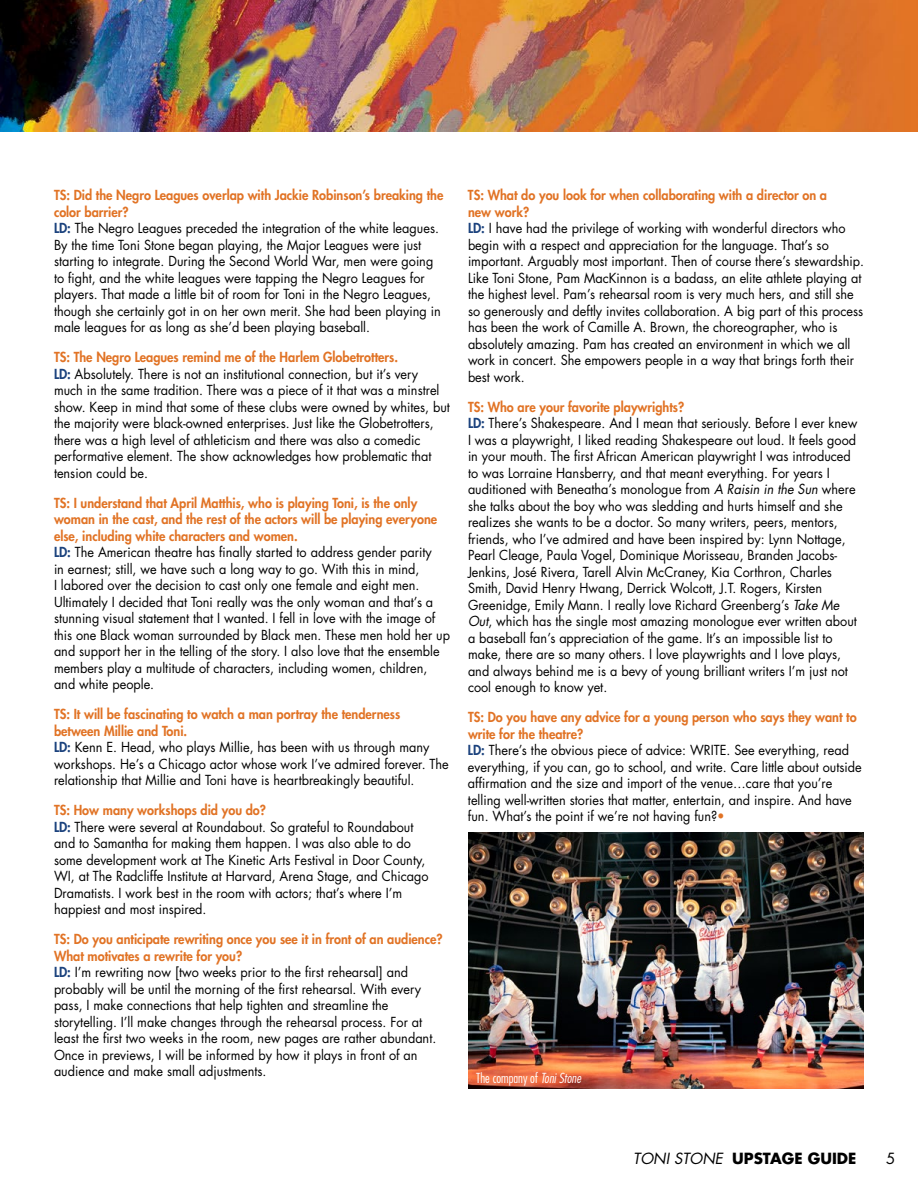
<style>
.page{position:relative;width:918px;height:1188px;background:#fff}
.page>*{position:absolute;margin:0;border:0;box-sizing:border-box;transform-origin:0 0}
.t1{font:700 15px "Futura Std";color:#000}
.t2{font:15px "Futura Std";color:#000}
.t3{font:13.5px/16.5px "Futura Std";color:#000;scale:.94 1}
.t4{font:300 condensed 13.5px "Futura Std";color:#fff}
.s1{font-weight:800;color:#e17325}
.s2{font-weight:800;color:#1b427d}
.s3{font-style:italic}
.s4{color:#e17325}
.s5{font-weight:400;font-style:italic}
</style>
<div class="page">
<img style="left:0;top:0;width:918px;height:132px">
<img style="left:468px;top:833px;width:395px;height:256px">
<p class="t3" style="left:54px;top:187px;width:416px"><span class="s1">TS: Did the Negro Leagues overlap with Jackie Robinson’s breaking the color barrier?<br></span><span class="s2">LD:</span> The Negro Leagues preceded the integration of the white leagues.<br>By the time Toni Stone began playing, the Major Leagues were just starting to integrate. During the Second World War, men were going to fight, and the white leagues were tapping the Negro Leagues for players. That made a little bit of room for Toni in the Negro Leagues, though she certainly got in on her own merit. She had been playing in male leagues for as long as she’d been playing baseball.</p>
<p class="t3" style="left:54px;top:349px;width:423px"><span class="s1">TS: The Negro Leagues remind me of the Harlem Globetrotters.<br></span><span class="s2">LD:</span> Absolutely. There is not an institutional connection, but it’s very much in the same tradition. There was a piece of it that was a minstrel show. Keep in mind that some of these clubs were owned by whites, but the majority were black-owned enterprises. Just like the Globetrotters, there was a high level of athleticism and there was also a comedic performative element. The show acknowledges how problematic that tension could be.</p>
<p class="t3" style="left:54px;top:495px;width:423px"><span class="s1">TS: I understand that April Matthis, who is playing Toni, is the only woman in the cast, and the rest of the actors will be playing everyone else, including white characters and women.<br></span><span class="s2">LD:</span> The American theatre has finally started to address gender parity<br>in earnest; still, we have such a long way to go. With this in mind,<br>I labored over the decision to cast only one female and eight men.<br>Ultimately I decided that Toni really was the only woman and that’s a stunning visual statement that I wanted. I fell in love with the image of this one Black woman surrounded by Black men. These men hold her up and support her in the telling of the story. I also love that the ensemble members play a multitude of characters, including women, children, and white people.</p>
<p class="t3" style="left:54px;top:706px;width:422px"><span class="s1">TS: It will be fascinating to watch a man portray the tenderness between Millie and Toni.<br></span><span class="s2">LD:</span> Kenn E. Head, who plays Millie, has been with us through many workshops. He’s a Chicago actor whose work I’ve admired forever. The relationship that Millie and Toni have is heartbreakingly beautiful.</p>
<p class="t3" style="left:54px;top:802px;width:400px"><span class="s1">TS: How many workshops did you do?<br></span><span class="s2">LD:</span> There were several at Roundabout. So grateful to Roundabout and to Samantha for making them happen. I was also able to do some development work at The Kinetic Arts Festival in Door County, WI, at The Radcliffe Institute at Harvard, Arena Stage, and Chicago Dramatists. I work best in the room with actors; that’s where I’m happiest and most inspired.</p>
<p class="t3" style="left:54px;top:931px;width:415px"><span class="s1">TS: Do you anticipate rewriting once you see it in front of an audience?<br>What motivates a rewrite for you?<br></span><span class="s2">LD:</span> I’m rewriting now [two weeks prior to the first rehearsal] and probably will be until the morning of the first rehearsal. With every pass, I make connections that help tighten and streamline the storytelling. I’ll make changes through the rehearsal process. For at least the first two weeks in the room, new pages are rather abundant.<br>Once in previews, I will be informed by how it plays in front of an audience and make small adjustments.</p>
<p class="t3" style="left:468px;top:187px;width:423px"><span class="s1">TS: What do you look for when collaborating with a director on a<br>new work?<br></span><span class="s2">LD:</span> I have had the privilege of working with wonderful directors who begin with a respect and appreciation for the language. That’s so important. Arguably most important. Then of course there’s stewardship.<br>Like Toni Stone, Pam MacKinnon is a badass, an elite athlete playing at the highest level. Pam’s rehearsal room is very much hers, and still she so generously and deftly invites collaboration. A big part of this process has been the work of Camille A. Brown, the choreographer, who is absolutely amazing. Pam has created an environment in which we all work in concert. She empowers people in a way that brings forth their best work.</p>
<p class="t3" style="left:468px;top:399px;width:416px"><span class="s1">TS: Who are your favorite playwrights?<br></span><span class="s2">LD:</span> There’s Shakespeare. And I mean that seriously. Before I ever knew I was a playwright, I liked reading Shakespeare out loud. It feels good in your mouth. The first African American playwright I was introduced to was Lorraine Hansberry, and that meant everything. For years I auditioned with Beneatha’s monologue from <span class="s3">A Raisin in the Sun</span> where she talks about the boy who was sledding and hurts himself and she realizes she wants to be a doctor. So many writers, peers, mentors, friends, who I’ve admired and have been inspired by: Lynn Nottage, Pearl Cleage, Paula Vogel, Dominique Morisseau, Branden Jacobs-Jenkins, José Rivera, Tarell Alvin McCraney, Kia Corthron, Charles Smith, David Henry Hwang, Derrick Wolcott, J.T. Rogers, Kirsten Greenidge, Emily Mann. I really love Richard Greenberg’s <span class="s3">Take Me Out</span>, which has the single most amazing monologue ever written about a baseball fan’s appreciation of the game. It’s an impossible list to make, there are so many others. I love playwrights and I love plays, and always behind me is a bevy of young brilliant writers I’m just not cool enough to know yet.</p>
<p class="t3" style="left:468px;top:709px;width:420px"><span class="s1">TS: Do you have any advice for a young person who says they want to write for the theatre?<br></span><span class="s2">LD:</span> There’s the obvious piece of advice: WRITE. See everything, read everything, if you can, go to school, and write. Care little about outside affirmation and the size and import of the venue…care that you’re telling well-written stories that matter, entertain, and inspire. And have fun. What’s the point if we’re not having fun?<span class="s4">•</span></p>
<p class="t4" style="left:476px;top:1070px;width:106px">The company of <span class="s3">Toni Stone</span></p>
<p class="t1" style="left:633px;top:1148px;width:225px"><span class="s5">TONI STONE</span> UPSTAGE GUIDE</p>
<p class="t2" style="left:886px;top:1149px;width:11px">5</p>
</div>
